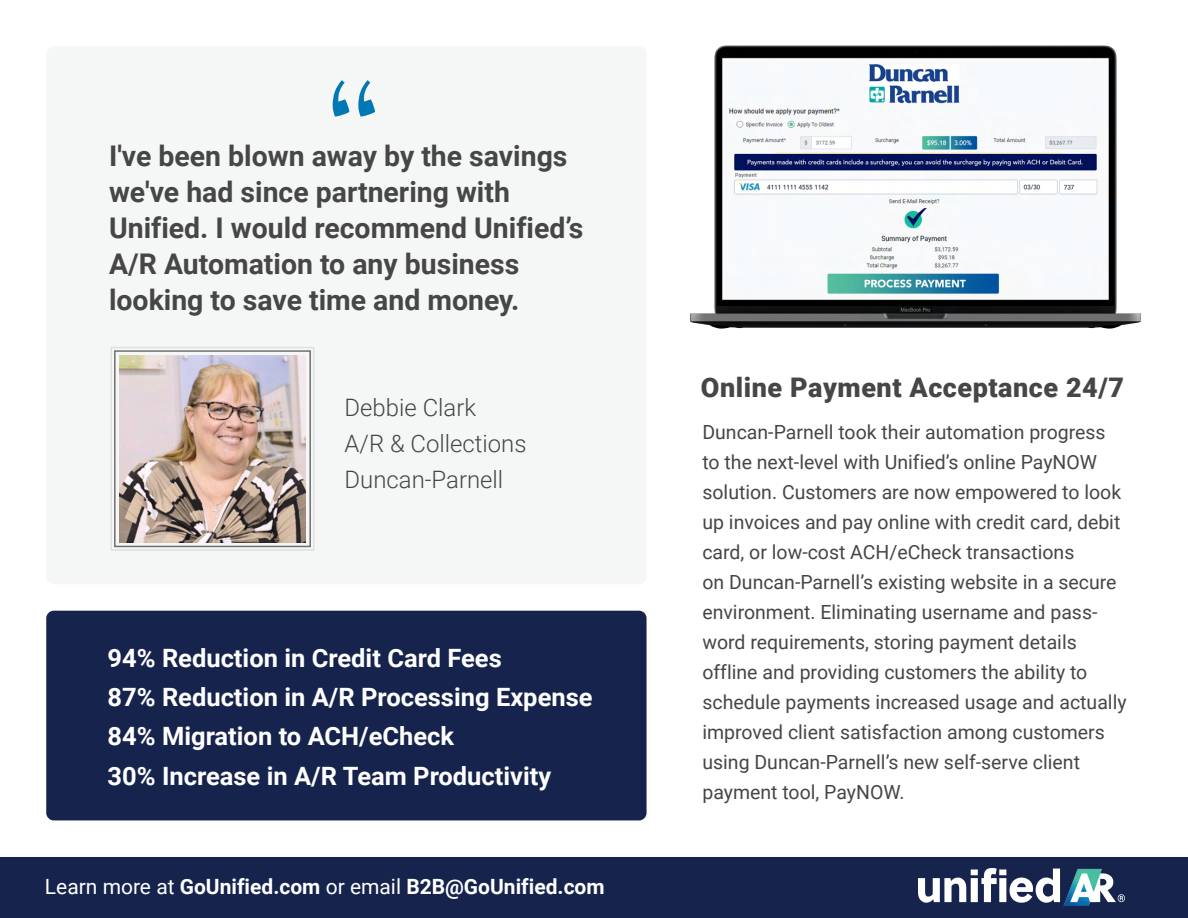
<style>
.page{position:relative;width:1188px;height:918px;background:#fff}
.page>*{position:absolute;margin:0;border:0;box-sizing:border-box;transform-origin:0 0}
.t1{font:158.4px "Junge";color:#0177b3}
.t2{font:700 28.5px/36px "Roboto";color:#464647}
.t3{font:900 27px "Roboto";letter-spacing:.02em;color:#464647}
.t4{font:700 25.2px/39.5px "Roboto";color:#fff}
.t5{font:300 24px/36px "Roboto";color:#464647}
.t6{font:700 21px "Roboto";color:#fff}
.t7{font:19.5px/30px "Roboto";color:#464647}
.s1{font-weight:400}
</style>
<div class="page">
<div style="left:0;top:857px;width:1188px;height:61px;background:#16244d"></div>
<img style="left:918px;top:869px;width:206px;height:37px">
<div style="left:46px;top:46px;width:601px;height:538px;background:#f5f6f6;border-radius:8px"></div>
<div style="left:46px;top:611px;width:601px;height:209px;background:#16244d;border-radius:8px"></div>
<img style="left:119px;top:355px;width:187px;height:187px">
<div style="left:111px;top:347px;width:203px;height:204px;border:2px solid #dfdfdf"></div>
<div style="left:114px;top:350px;width:197px;height:197px;border:2px solid #6f6f6f"></div>
<img style="left:690px;top:45px;width:451px;height:284px">
<h1 class="t1" style="left:322px;top:46px;width:60px">“</h1>
<h2 class="t2" style="left:109px;top:137px;width:460px">I've been blown away by the savings we've had since partnering with</h2>
<h2 class="t2" style="left:109px;top:209px;width:476px">Unified. I would recommend Unified’s<br>A/R Automation to any business looking to save time and money.</h2>
<p class="t5" style="left:345px;top:389px;width:183px">Debbie Clark<br>A/R &amp; Collections<br>Duncan-Parnell</p>
<p class="t4" style="left:108px;top:637px;width:487px">94% Reduction in Credit Card Fees<br>87% Reduction in A/R Processing Expense 84% Migration to ACH/eCheck<br>30% Increase in A/R Team Productivity</p>
<p class="t6" style="left:45px;top:872px;width:561px"><span class="s1">Learn more at</span> GoUnified.com <span class="s1">or email</span> B2B@GoUnified.com</p>
<h3 class="t3" style="left:701px;top:368px;width:425px">Online Payment Acceptance 24/7</h3>
<p class="t7" style="left:702px;top:416px;width:426px">Duncan-Parnell took their automation progress to the next-level with Unified’s online PayNOW solution. Customers are now empowered to look up invoices and pay online with credit card, debit card, or low-cost ACH/eCheck transactions<br>on Duncan-Parnell’s existing website in a secure environment. Eliminating username and pass&shy;word requirements, storing payment details offline and providing customers the ability to schedule payments increased usage and actually improved client satisfaction among customers using Duncan-Parnell’s new self-serve client payment tool, PayNOW.</p>
</div>
